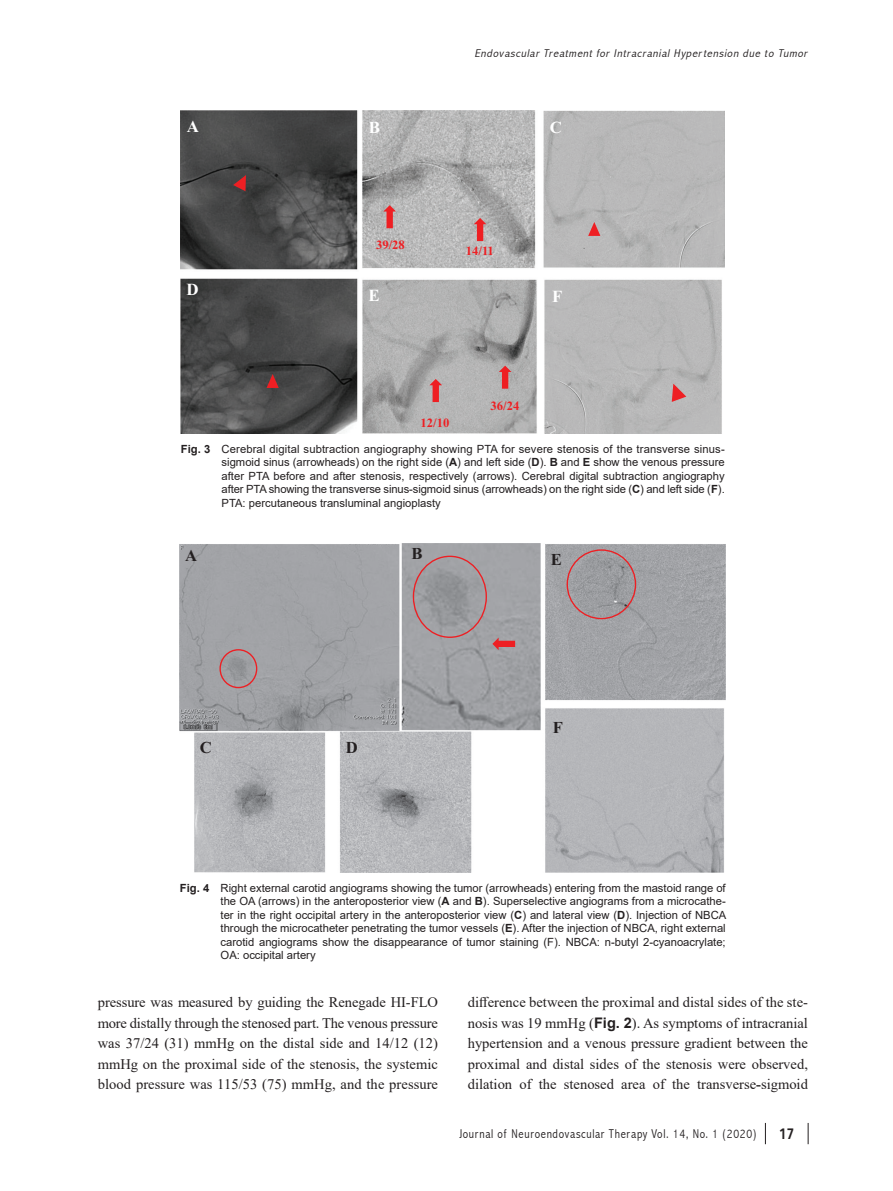
<style>
.page{position:relative;width:893px;height:1191px;background:#fff}
.page>*{position:absolute;margin:0;border:0;box-sizing:border-box;transform-origin:0 0}
.t1{font:700 16.95px "Times New Roman";color:#fff}
.t2{font:700 16.65px "Times New Roman";color:#231f20}
.t3{font:600 15px "Avenir Next Condensed";color:#231f20}
.TX{font:14.55px/20.4px "Times New Roman";color:#231f20;text-align:justify}
.t4{font:300 condensed 12.75px "Abadi";letter-spacing:.05em;color:#231f20}
.t5{font:700 12.75px "Times New Roman";color:#ee1f23}
.FCAP{font:11.25px/13.5px "Arial";color:#231f20;text-align:justify}
.t6{font:italic 300 condensed 11.25px "Abadi";color:#231f20;scale:1.14 1}
.s1{font-weight:700}
.s2{font-family:"Arial";font-weight:700}
</style>
<div class="page">
<svg style="left:765px;top:1123px;width:1px;height:21px"></svg>
<svg style="left:808px;top:1123px;width:1px;height:21px"></svg>
<img style="left:181px;top:111px;width:544px;height:323px">
<svg style="left:588px;top:222px;width:12px;height:14px"></svg>
<svg style="left:383px;top:205px;width:13px;height:23px"></svg>
<svg style="left:672px;top:383px;width:14px;height:19px"></svg>
<svg style="left:233px;top:175px;width:13px;height:16px"></svg>
<svg style="left:474px;top:218px;width:12px;height:23px"></svg>
<svg style="left:267px;top:374px;width:12px;height:14px"></svg>
<svg style="left:429px;top:379px;width:13px;height:23px"></svg>
<svg style="left:499px;top:365px;width:12px;height:24px"></svg>
<img style="left:180px;top:543px;width:546px;height:330px">
<svg style="left:219px;top:548px;width:418px;height:141px;background:#a2a1a4"></svg>
<p class="t1" style="left:187px;top:117px;width:14px">A</p>
<p class="t1" style="left:187px;top:279px;width:14px">D</p>
<p class="t6" style="left:474px;top:47px;width:296px">Endovascular Treatment for Intracranial Hypertension due to Tumor</p>
<p class="t1" style="left:369px;top:117px;width:13px">B</p>
<p class="t1" style="left:550px;top:117px;width:14px">C</p>
<p class="t5" style="left:376px;top:237px;width:30px">39/28</p>
<p class="t5" style="left:466px;top:243px;width:30px">14/11</p>
<p class="t1" style="left:369px;top:285px;width:13px">E</p>
<p class="t1" style="left:552px;top:286px;width:12px">F</p>
<p class="t5" style="left:420px;top:415px;width:30px">12/10</p>
<p class="t5" style="left:490px;top:398px;width:30px">36/24</p>
<p class="FCAP" style="left:222px;top:442px;width:505px;text-indent:-41px"><span class="s1">Fig. 3</span> Cerebral digital subtraction angiography showing PTA for severe stenosis of the transverse sinus&shy;sigmoid sinus (arrowheads) on the right side (<span class="s1">A</span>) and left side (<span class="s1">D</span>). <span class="s1">B</span> and <span class="s1">E</span> show the venous pressure after PTA before and after stenosis, respectively (arrows). Cerebral digital subtraction angiography after PTA showing the transverse sinus-sigmoid sinus (arrowheads) on the right side (<span class="s1">C</span>) and left side (<span class="s1">F</span>).<br>PTA: percutaneous transluminal angioplasty</p>
<p class="t2" style="left:185px;top:546px;width:14px">A</p>
<p class="t2" style="left:411px;top:543px;width:13px">B</p>
<p class="t2" style="left:200px;top:737px;width:14px">C</p>
<p class="t2" style="left:346px;top:737px;width:14px">D</p>
<p class="t2" style="left:551px;top:549px;width:13px">E</p>
<p class="t2" style="left:553px;top:717px;width:12px">F</p>
<p class="FCAP" style="left:221px;top:880px;width:507px;text-indent:-41px"><span class="s1">Fig. 4</span> Right external carotid angiograms showing the tumor (arrowheads) entering from the mastoid range of the OA (arrows) in the anteroposterior view (<span class="s1">A</span> and <span class="s1">B</span>). Superselective angiograms from a microcathe&shy;ter in the right occipital artery in the anteroposterior view (<span class="s1">C</span>) and lateral view (<span class="s1">D</span>). Injection of NBCA through the microcatheter penetrating the tumor vessels (<span class="s1">E</span>). After the injection of NBCA, right external carotid angiograms show the disappearance of tumor staining (F). NBCA: n-butyl 2-cyanoacrylate; OA: occipital artery</p>
<p class="TX" style="left:98px;top:991px;width:342px">pressure was measured by guiding the Renegade HI-FLO more distally through the stenosed part. The venous pressure was 37/24 (31) mmHg on the distal side and 14/12 (12) mmHg on the proximal side of the stenosis, the systemic blood pressure was 115/53 (75) mmHg, and the pressure</p>
<p class="TX" style="left:468px;top:991px;width:342px">difference between the proximal and distal sides of the ste&shy;nosis was 19 mmHg (<span class="s2">Fig. 2</span>). As symptoms of intracranial hypertension and a venous pressure gradient between the proximal and distal sides of the stenosis were observed, dilation of the stenosed area of the transverse<span class="s1">-</span>sigmoid</p>
<p class="t4" style="left:459px;top:1126px;width:299px">Journal of Neuroendovascular Therapy Vol. 14, No. 1 (2020)</p>
<h3 class="t3" style="left:779px;top:1120px;width:16px">17</h3>
</div>
